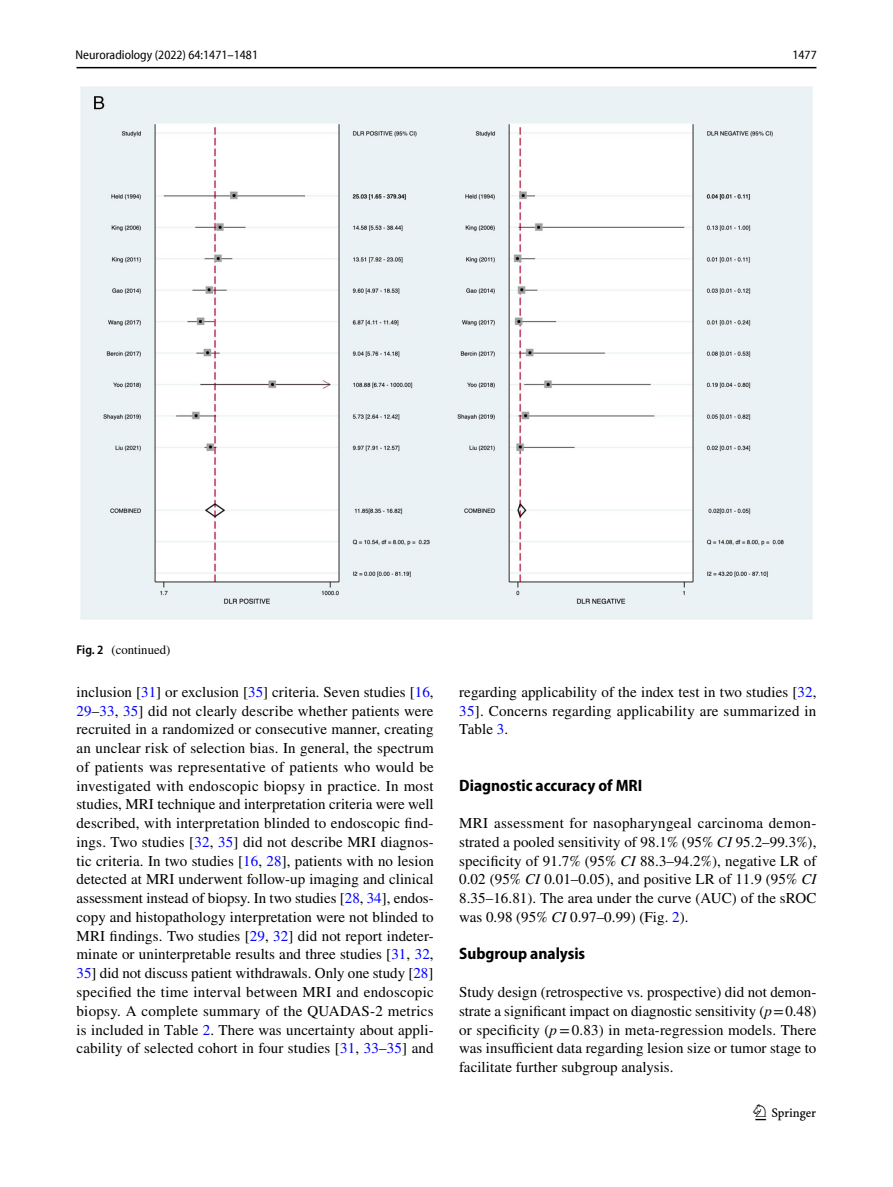
<style>
.page{position:relative;width:893px;height:1187px;background:#fff}
.page>*{position:absolute;margin:0;border:0;box-sizing:border-box;transform-origin:0 0}
.t1{font:22.5px "Springnew Regular 3";color:#000}
.t2{font:700 semi-condensed 16.5px "Myriad Pro";color:#000}
.t3{font:15px/18.8px "STIX";letter-spacing:.01em;color:#000;text-align:justify}
.t4{font:semi-condensed 12.75px "Myriad Pro Unic";color:#000}
.t5{font:12.75px "STIX";color:#000}
.s1{font-family:"Myriad Pro";font-weight:600;font-stretch:semi-condensed}
.s2{color:#00f}
.s3{font-style:italic}
</style>
<div class="page">
<hr style="left:77px;top:67px;width:739px;height:1px;background:#000">
<img style="left:81px;top:87px;width:731px;height:532px">
<p class="t4" style="left:76px;top:50px;width:184px">Neuroradiology (2022) 64:1471–1481</p>
<p class="t4" style="left:792px;top:50px;width:26px">1477</p>
<p class="t5" style="left:77px;top:641px;width:95px"><span class="s1">Fig. 2</span> (continued)</p>
<p class="t3" style="left:77px;top:683px;width:359px">inclusion [<span class="s2">31</span>] or exclusion [<span class="s2">35</span>] criteria. Seven studies [<span class="s2">16</span>, <span class="s2">29</span>–<span class="s2">33</span>, <span class="s2">35</span>] did not clearly describe whether patients were recruited in a randomized or consecutive manner, creating an unclear risk of selection bias. In general, the spectrum of patients was representative of patients who would be investigated with endoscopic biopsy in practice. In most studies, MRI technique and interpretation criteria were well described, with interpretation blinded to endoscopic find&shy;ings. Two studies [<span class="s2">32</span>, <span class="s2">35</span>] did not describe MRI diagnos&shy;tic criteria. In two studies [<span class="s2">16</span>, <span class="s2">28</span>], patients with no lesion detected at MRI underwent follow-up imaging and clinical assessment instead of biopsy. In two studies [<span class="s2">28</span>, <span class="s2">34</span>], endos&shy;copy and histopathology interpretation were not blinded to MRI findings. Two studies [<span class="s2">29</span>, <span class="s2">32</span>] did not report indeter&shy;minate or uninterpretable results and three studies [<span class="s2">31</span>, <span class="s2">32</span>, <span class="s2">35</span>] did not discuss patient withdrawals. Only one study [<span class="s2">28</span>] specified the time interval between MRI and endoscopic biopsy. A complete summary of the QUADAS-2 metrics is included in Table <span class="s2">2</span>. There was uncertainty about appli&shy;cability of selected cohort in four studies [<span class="s2">31</span>, <span class="s2">33</span>–<span class="s2">35</span>] and</p>
<p class="t3" style="left:459px;top:683px;width:359px">regarding applicability of the index test in two studies [<span class="s2">32</span>, <span class="s2">35</span>]. Concerns regarding applicability are summarized in Table <span class="s2">3</span>.</p>
<p class="t2" style="left:459px;top:775px;width:185px">Diagnostic accuracy of MRI</p>
<p class="t3" style="left:459px;top:814px;width:359px">MRI assessment for nasopharyngeal carcinoma demon&shy;strated a pooled sensitivity of 98.1% (95% <span class="s3">CI</span> 95.2–99.3%), specificity of 91.7% (95% <span class="s3">CI</span> 88.3–94.2%), negative LR of 0.02 (95% <span class="s3">CI</span> 0.01–0.05), and positive LR of 11.9 (95% <span class="s3">CI </span>8.35–16.81). The area under the curve (AUC) of the sROC was 0.98 (95% <span class="s3">CI</span> 0.97–0.99) (Fig. <span class="s2">2</span>).</p>
<p class="t2" style="left:459px;top:944px;width:127px">Subgroup analysis</p>
<p class="t3" style="left:459px;top:983px;width:359px">Study design (retrospective vs. prospective) did not demon&shy;strate a significant impact on diagnostic sensitivity (<span class="s3">p</span>=0.48) or specificity (<span class="s3">p</span>=0.83) in meta-regression models. There was insufficient data regarding lesion size or tumor stage to facilitate further subgroup analysis.</p>
<h1 class="t1" style="left:755px;top:1104px;width:62px">1 3</h1>
</div>
